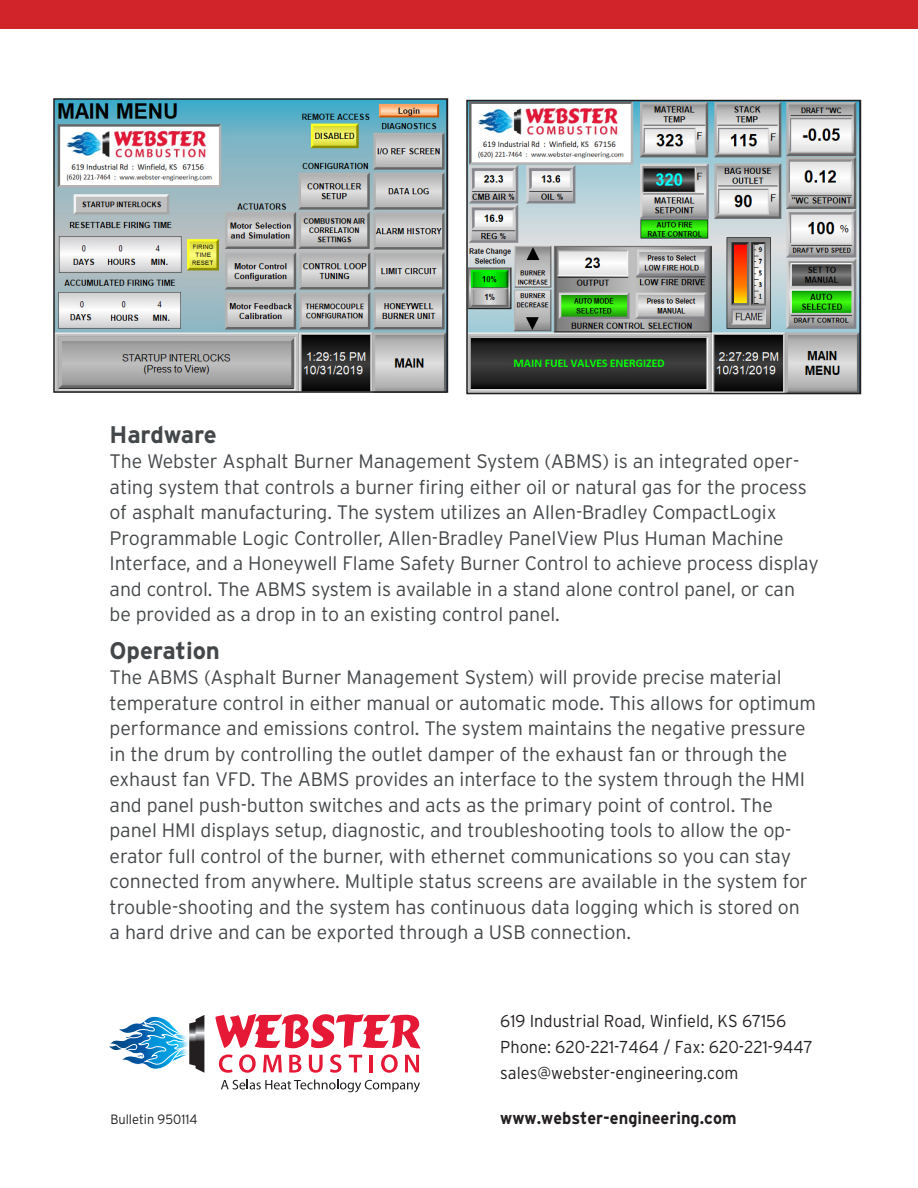
<style>
.page{position:relative;width:918px;height:1188px;background:#fff}
.page>*{position:absolute;margin:0;border:0;box-sizing:border-box;transform-origin:0 0}
.t1{font:700 24px "Interstate";letter-spacing:-.005em;color:#444749}
.t2{font:300 19.5px/25.5px "Interstate";letter-spacing:-.005em;color:#444749}
.t3{font:300 17.25px "Interstate";color:#231f20;scale:.95 1}
.t4{font:700 17.25px "Interstate";color:#231f20;scale:.95 1}
.t5{font:300 13.5px "Interstate";color:#231f20;scale:.95 1}
</style>
<div class="page">
<img style="left:56px;top:101px;width:389px;height:289px">
<div style="left:53px;top:98px;width:395px;height:295px;border:2px solid #231f20"></div>
<img style="left:469px;top:103px;width:389px;height:288px">
<div style="left:466px;top:100px;width:395px;height:294px;border:2px solid #231f20"></div>
<div style="left:0;top:0;width:918px;height:29px;background:#d1232a"></div>
<svg style="left:219px;top:1054px;width:14px;height:19px"></svg>
<svg style="left:239px;top:1054px;width:17px;height:19px"></svg>
<svg style="left:263px;top:1055px;width:19px;height:17px"></svg>
<svg style="left:289px;top:1055px;width:12px;height:18px"></svg>
<svg style="left:309px;top:1055px;width:14px;height:18px"></svg>
<svg style="left:330px;top:1054px;width:11px;height:19px"></svg>
<svg style="left:349px;top:1055px;width:13px;height:17px"></svg>
<hr style="left:370px;top:1055px;width:3px;height:17px;background:#e51836">
<svg style="left:381px;top:1054px;width:17px;height:19px"></svg>
<svg style="left:405px;top:1055px;width:14px;height:17px"></svg>
<svg style="left:221px;top:1079px;width:199px;height:13px"></svg>
<svg style="left:216px;top:1014px;width:205px;height:34px"></svg>
<svg style="left:109px;top:1015px;width:95px;height:58px"></svg>
<p class="t1" style="left:110px;top:421px;width:109px">Hardware</p>
<p class="t2" style="left:110px;top:449px;width:711px">The Webster Asphalt Burner Management System (ABMS) is an integrated oper&shy;ating system that controls a burner firing either oil or natural gas for the process of asphalt manufacturing. The system utilizes an Allen-Bradley CompactLogix Programmable Logic Controller, Allen-Bradley PanelView Plus Human Machine Interface, and a Honeywell Flame Safety Burner Control to achieve process display and control. The ABMS system is available in a stand alone control panel, or can be provided as a drop in to an existing control panel.</p>
<p class="t1" style="left:110px;top:637px;width:112px">Operation</p>
<p class="t2" style="left:110px;top:664px;width:708px">The ABMS (Asphalt Burner Management System) will provide precise material temperature control in either manual or automatic mode. This allows for optimum performance and emissions control. The system maintains the negative pressure in the drum by controlling the outlet damper of the exhaust fan or through the exhaust fan VFD. The ABMS provides an interface to the system through the HMI and panel push-button switches and acts as the primary point of control. The panel HMI displays setup, diagnostic, and troubleshooting tools to allow the op&shy;erator full control of the burner, with ethernet communications so you can stay connected from anywhere. Multiple status screens are available in the system for trouble-shooting and the system has continuous data logging which is stored on</p>
<p class="t2" style="left:110px;top:919px;width:523px">a hard drive and can be exported through a USB connection.</p>
<p class="t3" style="left:500px;top:1011px;width:303px">619 Industrial Road, Winfield, KS 67156</p>
<p class="t3" style="left:500px;top:1037px;width:330px">Phone: 620-221-7464 / Fax: 620-221-9447</p>
<p class="t3" style="left:500px;top:1064px;width:252px">sales@webster-engineering.com</p>
<p class="t5" style="left:110px;top:1111px;width:93px">Bulletin 950114</p>
<p class="t4" style="left:500px;top:1109px;width:250px">www.webster-engineering.com</p>
</div>
